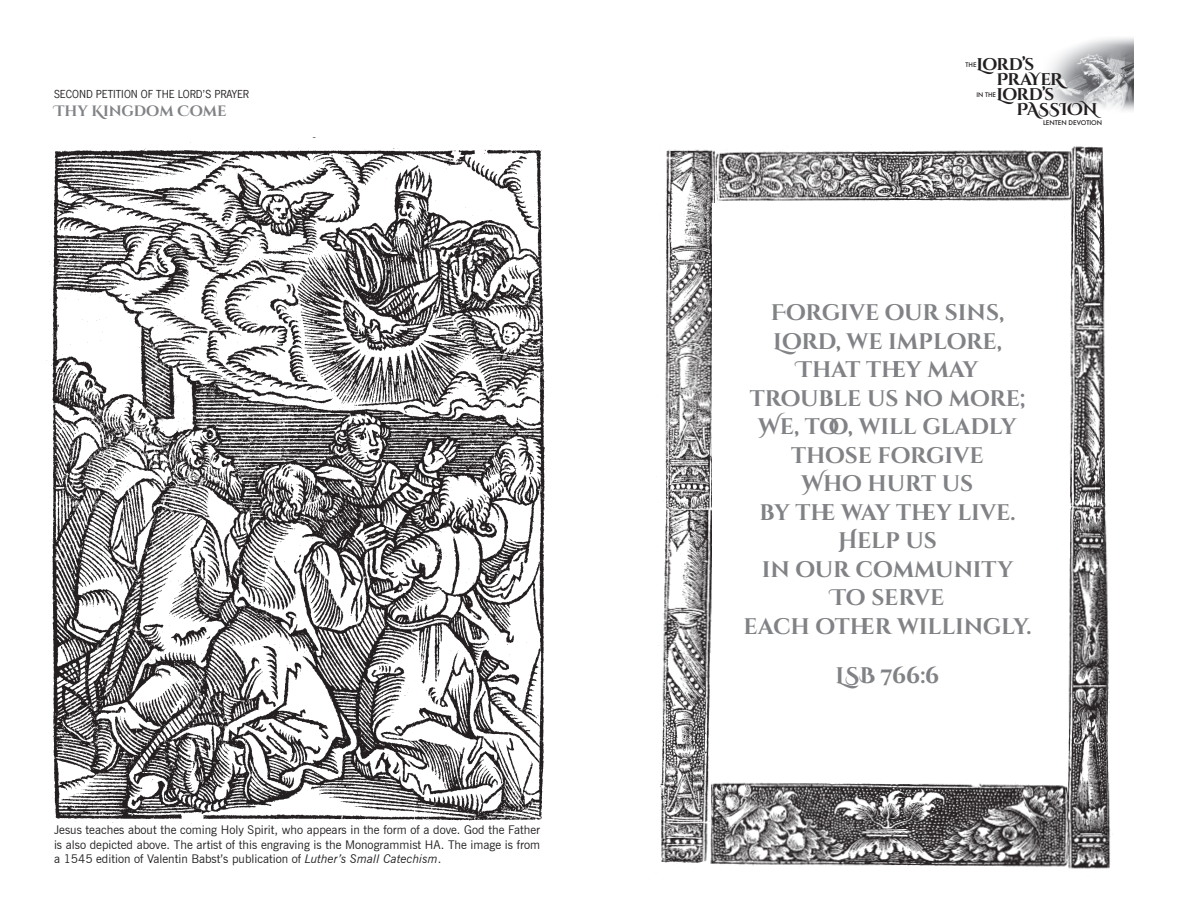
<style>
.page{position:relative;width:1188px;height:918px;background:#fff}
.page>*{position:absolute;margin:0;border:0;box-sizing:border-box;transform-origin:0 0}
.t1{font:700 22.5px/28.5px "Cinzel Decorative";letter-spacing:-.005em;color:#808285;text-align:center}
.t2{font:700 16.95px "Cinzel Decorative";letter-spacing:-.02em;color:#231f20}
.t3{font:700 15px "Cinzel Decorative";color:#808285}
.t4{font:12px/14.4px "News Gothic BT";color:#231f20;text-align:justify}
.t5{font:12px "News Got T";color:#231f20}
.t6{font:500 6.3px "Futura";color:#231f20}
.t7{font:500 6.15px "Futura";color:#231f20}
.s1{font-style:italic}
</style>
<div class="page">
<img style="left:1048px;top:38px;width:86px;height:73px">
<img style="left:46px;top:137px;width:499px;height:694px">
<img style="left:659px;top:146px;width:452px;height:723px">
<div style="left:712px;top:203px;width:351px;height:575px;background:#fff"></div>
<h2 class="t2" style="left:976px;top:54px;width:59px">Lord’s</h2>
<h2 class="t2" style="left:996px;top:69px;width:68px">PraYeR</h2>
<h2 class="t2" style="left:996px;top:84px;width:59px">Lord’s</h2>
<h2 class="t2" style="left:1016px;top:98px;width:83px">PASSION</h2>
<p class="t7" style="left:966px;top:60px;width:12px">THE</p>
<p class="t5" style="left:54px;top:87px;width:197px">SECOND PETITION OF THE LORD’S PRAYER</p>
<p class="t7" style="left:976px;top:90px;width:21px">IN THE</p>
<p class="t3" style="left:54px;top:101px;width:174px">Thy Kingdom Come</p>
<p class="t6" style="left:1043px;top:118px;width:61px">LENTEN DEVOTION</p>
<p class="t4" style="left:54px;top:823px;width:488px">Jesus teaches about the coming Holy Spirit, who appears in the form of a dove. God the Father is also depicted above. The artist of this engraving is the Monogrammist HA. The image is from a 1545 edition of Valentin Babst’s publication of <span class="s1">Luther’s Small Catechism</span>.</p>
<h1 class="t1" style="left:744px;top:299px;width:289px">Forgive our sins,<br>Lord, we implore,<br>That they may trouble us no more;<br>We, too, will gladly those forgive<br>Who hurt us<br>by the way they live.<br>Help us<br>in our community<br>To serve<br>each other willingly.</h1>
<h1 class="t1" style="left:835px;top:661px;width:105px">LSB 766:6</h1>
</div>
